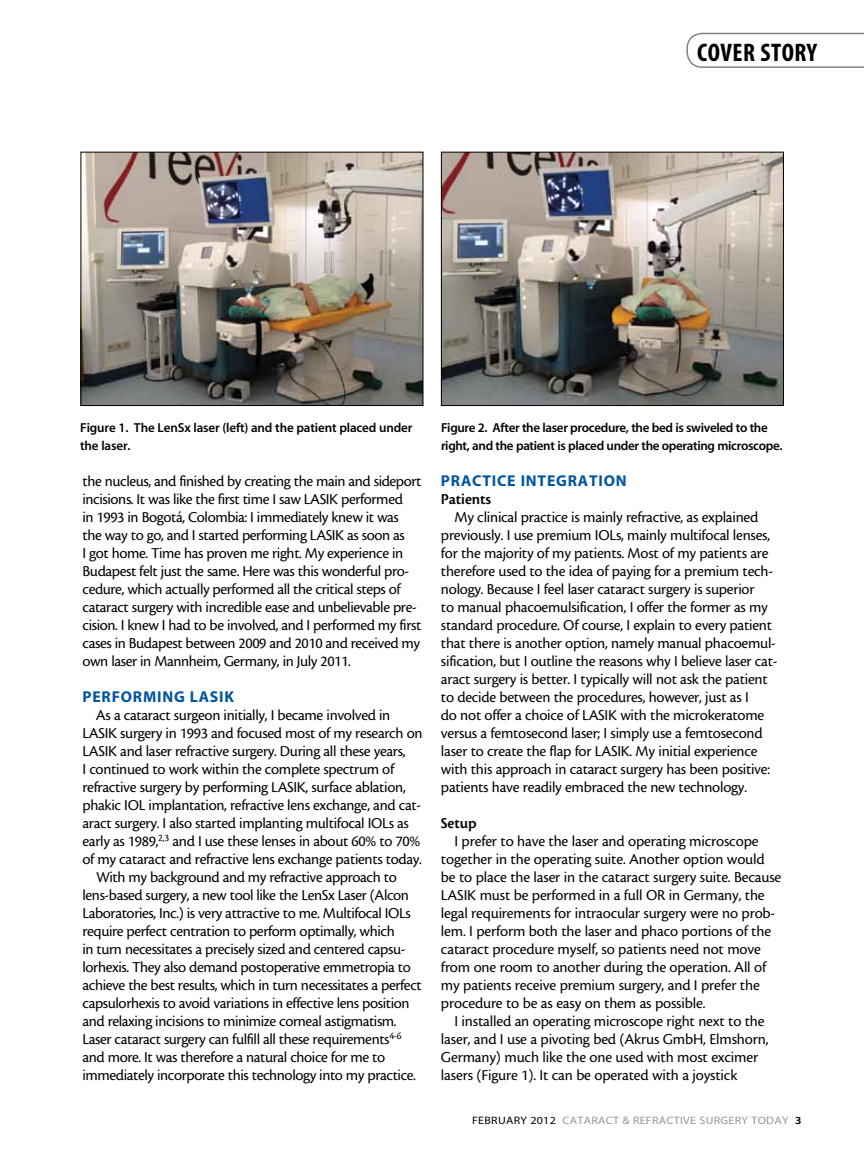
<style>
.page{position:relative;width:864px;height:1161px;background:#fff}
.page>*{position:absolute;margin:0;border:0;box-sizing:border-box;transform-origin:0 0}
.t1{font:25.5px "Myriad MM 700 300";letter-spacing:.02em;color:#000}
.t2{font:15.75px/18px "Cronos MM 408 10";letter-spacing:-.02em;color:#000}
.t3{font:15.75px "Myriad MM 700 600";letter-spacing:.05em;color:#00559f}
.t4{font:15.75px "Cronos MM 574 10";letter-spacing:-.01em;color:#000}
.t5{font:13.05px/18px "Myriad MM 565 600";letter-spacing:-.025em;color:#000}
.t6{font:10.8px "Myriad MM 400 600";letter-spacing:.025em;color:#939598;scale:1.11 1}
.s1{color:#000}
.s2{font-family:"Myriad MM 565 600";color:#000}
</style>
<div class="page">
<svg style="left:686px;top:33px;width:178px;height:35px"></svg>
<img style="left:83px;top:154px;width:338px;height:250px">
<div style="left:81px;top:152px;width:342px;height:254px;border:1px solid #000101"></div>
<img style="left:443px;top:154px;width:339px;height:250px">
<div style="left:441px;top:152px;width:343px;height:254px;border:1px solid #000101"></div>
<h1 class="t1" style="left:697px;top:40px;width:122px">COVER STORY</h1>
<p class="t5" style="left:80px;top:419px;width:334px">Figure 1. The LenSx laser (left) and the patient placed under the laser.</p>
<p class="t5" style="left:441px;top:419px;width:343px">Figure 2. After the laser procedure, the bed is swiveled to the right, and the patient is placed under the operating microscope.</p>
<p class="t2" style="left:82px;top:472px;width:341px">the nucleus, and finished by creating the main and sideport incisions. It was like the first time I saw LASIK performed<br>in 1993 in Bogotá, Colombia: I immediately knew it was the way to go, and I started performing LASIK as soon as<br>I got home. Time has proven me right. My experience in Budapest felt just the same. Here was this wonderful pro&shy;cedure, which actually performed all the critical steps of cataract surgery with incredible ease and unbelievable pre&shy;cision. I knew I had to be involved, and I performed my first cases in Budapest between 2009 and 2010 and received my own laser in Mannheim, Germany, in July 2011.</p>
<p class="t3" style="left:82px;top:689px;width:153px">PERFORMING LASIK</p>
<p class="t2" style="left:96px;top:706px;width:296px">As a cataract surgeon initially, I became involved in</p>
<p class="t2" style="left:82px;top:724px;width:342px">LASIK surgery in 1993 and focused most of my research on</p>
<p class="t2" style="left:82px;top:742px;width:325px">LASIK and laser refractive surgery. During all these years,</p>
<p class="t2" style="left:82px;top:760px;width:313px">I continued to work within the complete spectrum of</p>
<p class="t2" style="left:82px;top:778px;width:325px">refractive surgery by performing LASIK, surface ablation,</p>
<p class="t2" style="left:82px;top:796px;width:340px">phakic IOL implantation, refractive lens exchange, and cat-</p>
<p class="t2" style="left:82px;top:814px;width:328px">aract surgery. I also started implanting multifocal IOLs as</p>
<p class="t2" style="left:82px;top:832px;width:339px">early as 1989,<sup>2,3</sup> and I use these lenses in about 60% to 70%</p>
<p class="t2" style="left:83px;top:850px;width:341px">of my cataract and refractive lens exchange patients today.</p>
<p class="t2" style="left:96px;top:868px;width:302px">With my background and my refractive approach to</p>
<p class="t2" style="left:83px;top:886px;width:328px">lens-based surgery, a new tool like the LenSx Laser (Alcon</p>
<p class="t2" style="left:83px;top:904px;width:330px">Laboratories, Inc.) is very attractive to me. Multifocal IOLs</p>
<p class="t2" style="left:83px;top:922px;width:314px">require perfect centration to perform optimally, which</p>
<p class="t2" style="left:83px;top:940px;width:324px">in turn necessitates a precisely sized and centered capsu-</p>
<p class="t2" style="left:83px;top:958px;width:330px">lorhexis. They also demand postoperative emmetropia to</p>
<p class="t2" style="left:83px;top:976px;width:341px">achieve the best results, which in turn necessitates a perfect</p>
<p class="t2" style="left:83px;top:994px;width:329px">capsulorhexis to avoid variations in effective lens position</p>
<p class="t2" style="left:83px;top:1012px;width:316px">and relaxing incisions to minimize corneal astigmatism.</p>
<p class="t2" style="left:83px;top:1030px;width:321px">Laser cataract surgery can fulfill all these requirements<sup>4-6</sup></p>
<p class="t2" style="left:82px;top:1048px;width:304px">and more. It was therefore a natural choice for me to</p>
<p class="t2" style="left:82px;top:1066px;width:335px">immediately incorporate this technology into my practice.</p>
<p class="t3" style="left:441px;top:473px;width:20px">PRACTICE</p>
<p class="t3" style="left:521px;top:473px;width:11px">INTEGRATION</p>
<p class="t4" style="left:441px;top:491px;width:52px">Patients</p>
<p class="t2" style="left:441px;top:508px;width:338px;text-indent:13px">My clinical practice is mainly refractive, as explained previously. I use premium IOLs, mainly multifocal lenses, for the majority of my patients. Most of my patients are therefore used to the idea of paying for a premium tech&shy;nology. Because I feel laser cataract surgery is superior<br>to manual phacoemulsification, I offer the former as my standard procedure. Of course, I explain to every patient that there is another option, namely manual phacoemul&shy;sification, but I outline the reasons why I believe laser cat&shy;aract surgery is better. I typically will not ask the patient to decide between the procedures, however, just as I<br>do not offer a choice of LASIK with the microkeratome versus a femtosecond laser; I simply use a femtosecond laser to create the flap for LASIK. My initial experience with this approach in cataract surgery has been positive: patients have readily embraced the new technology.</p>
<p class="t4" style="left:441px;top:815px;width:37px">Setup</p>
<p class="t2" style="left:441px;top:832px;width:342px;text-indent:13px">I prefer to have the laser and operating microscope together in the operating suite. Another option would be to place the laser in the cataract surgery suite. Because LASIK must be performed in a full OR in Germany, the legal requirements for intraocular surgery were no prob&shy;lem. I perform both the laser and phaco portions of the cataract procedure myself, so patients need not move from one room to another during the operation. All of my patients receive premium surgery, and I prefer the procedure to be as easy on them as possible.</p>
<p class="t2" style="left:441px;top:1012px;width:329px;text-indent:13px">I installed an operating microscope right next to the laser, and I use a pivoting bed (Akrus GmbH, Elmshorn, Germany) much like the one used with most excimer lasers (Figure 1). It can be operated with a joystick</p>
<p class="t6" style="left:472px;top:1115px;width:298px"><span class="s1">FEBRUARY 2012</span> CATARACT &amp; REFRACTIVE SURGERY TODAY <span class="s2">3</span></p>
</div>
